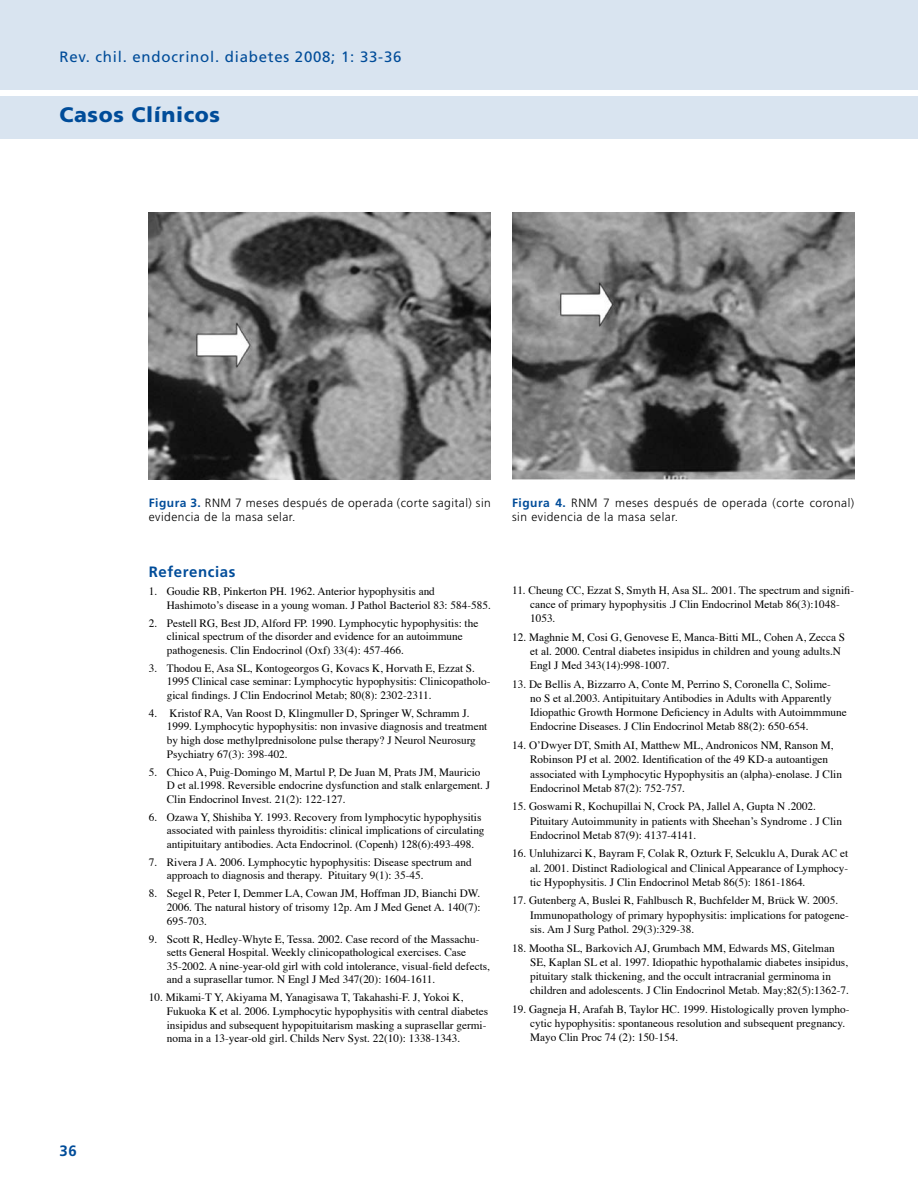
<style>
.page{position:relative;width:918px;height:1188px;background:#fff}
.page>*{position:absolute;margin:0;border:0;box-sizing:border-box;transform-origin:0 0}
.t1{font:900 21px "Frutiger";letter-spacing:.03em;color:#004c99}
.t2{font:15px "Frutiger";letter-spacing:.05em;color:#004c99}
.t3{font:700 15px "Frutiger";letter-spacing:.04em;color:#004c99}
.t4{font:300 12px/14.4px "Frutiger";letter-spacing:.04em;color:#000}
.t5{font:11.25px/13.6px "Times";color:#000}
.s1{font-weight:700;color:#004c99}
</style>
<div class="page">
<div style="left:0;top:96px;width:918px;height:42px;background:#d9e4f0"></div>
<div style="left:0;top:0;width:918px;height:90px;background:#d9e4f0"></div>
<img style="left:149px;top:213px;width:342px;height:267px">
<img style="left:512px;top:213px;width:342px;height:267px">
<h2 class="t2" style="left:60px;top:48px;width:343px">Rev. chil. endocrinol. diabetes 2008; 1: 33-36</h2>
<h1 class="t1" style="left:60px;top:102px;width:162px">Casos Clínicos</h1>
<p class="t4" style="left:149px;top:496px;width:344px"><span class="s1">Figura 3.</span> RNM 7 meses después de operada (corte sagital) sin evidencia de la masa selar.</p>
<p class="t4" style="left:512px;top:496px;width:344px"><span class="s1">Figura 4.</span> RNM 7 meses después de operada (corte coronal) sin evidencia de la masa selar.</p>
<h2 class="t3" style="left:60px;top:1142px;width:19px">36</h2>
<h2 class="t3" style="left:149px;top:563px;width:88px">Referencias</h2>
<p class="t5" style="left:167px;top:583px;width:326px;text-indent:-18px">1. Goudie RB, Pinkerton PH. 1962. Anterior hypophysitis and<br>Hashimoto’s disease in a young woman. J Pathol Bacteriol 83: 584-585.</p>
<p class="t5" style="left:167px;top:615px;width:313px;text-indent:-18px">2. Pestell RG, Best JD, Alford FP. 1990. Lymphocytic hypophysitis: the clinical spectrum of the disorder and evidence for an autoimmune pathogenesis. Clin Endocrinol (Oxf) 33(4): 457-466.</p>
<p class="t5" style="left:167px;top:660px;width:325px;text-indent:-18px">3. Thodou E, Asa SL, Kontogeorgos G, Kovacs K, Horvath E, Ezzat S.<br>1995 Clinical case seminar: Lymphocytic hypophysitis: Clinicopatholo&shy;gical findings. J Clin Endocrinol Metab; 80(8): 2302-2311.</p>
<p class="t5" style="left:167px;top:705px;width:322px;text-indent:-18px">4. Kristof RA, Van Roost D, Klingmuller D, Springer W, Schramm J.<br>1999. Lymphocytic hypophysitis: non invasive diagnosis and treatment by high dose methylprednisolone pulse therapy? J Neurol Neurosurg Psychiatry 67(3): 398-402.</p>
<p class="t5" style="left:167px;top:764px;width:325px;text-indent:-18px">5. Chico A, Puig-Domingo M, Martul P, De Juan M, Prats JM, Mauricio<br>D et al.1998. Reversible endocrine dysfunction and stalk enlargement. J<br>Clin Endocrinol Invest. 21(2): 122-127.</p>
<p class="t5" style="left:167px;top:809px;width:319px;text-indent:-18px">6. Ozawa Y, Shishiba Y. 1993. Recovery from lymphocytic hypophysitis associated with painless thyroiditis: clinical implications of circulating antipituitary antibodies. Acta Endocrinol. (Copenh) 128(6):493-498.</p>
<p class="t5" style="left:167px;top:854px;width:306px;text-indent:-18px">7. Rivera J A. 2006. Lymphocytic hypophysitis: Disease spectrum and approach to diagnosis and therapy. Pituitary 9(1): 35-45.</p>
<p class="t5" style="left:167px;top:886px;width:315px;text-align:justify;text-indent:-18px">8. Segel R, Peter I, Demmer LA, Cowan JM, Hoffman JD, Bianchi DW.<br>2006. The natural history of trisomy 12p. Am J Med Genet A. 140(7):<br>695-703.</p>
<p class="t5" style="left:167px;top:931px;width:325px;text-indent:-18px">9. Scott R, Hedley-Whyte E, Tessa. 2002. Case record of the Massachu&shy;setts General Hospital. Weekly clinicopathological exercises. Case 35-2002. A nine-year-old girl with cold intolerance, visual-field defects, and a suprasellar tumor. N Engl J Med 347(20): 1604-1611.</p>
<p class="t5" style="left:167px;top:990px;width:323px;text-indent:-18px">10. Mikami-T Y, Akiyama M, Yanagisawa T, Takahashi-F. J, Yokoi K, Fukuoka K et al. 2006. Lymphocytic hypophysitis with central diabetes insipidus and subsequent hypopituitarism masking a suprasellar germi&shy;noma in a 13-year-old girl. Childs Nerv Syst. 22(10): 1338-1343.</p>
<p class="t5" style="left:530px;top:582px;width:326px;line-height:14.2px;text-indent:-18px">11. Cheung CC, Ezzat S, Smyth H, Asa SL. 2001. The spectrum and signifi&shy;cance of primary hypophysitis .J Clin Endocrinol Metab 86(3):1048-<br>1053.</p>
<p class="t5" style="left:530px;top:629px;width:317px;line-height:14.2px;text-indent:-18px">12. Maghnie M, Cosi G, Genovese E, Manca-Bitti ML, Cohen A, Zecca S et al. 2000. Central diabetes insipidus in children and young adults.N<br>Engl J Med 343(14):998-1007.</p>
<p class="t5" style="left:530px;top:676px;width:318px;line-height:14.2px;text-indent:-18px">13. De Bellis A, Bizzarro A, Conte M, Perrino S, Coronella C, Solime-<br>no S et al.2003. Antipituitary Antibodies in Adults with Apparently Idiopathic Growth Hormone Deficiency in Adults with Autoimmmune Endocrine Diseases. J Clin Endocrinol Metab 88(2): 650-654.</p>
<p class="t5" style="left:530px;top:737px;width:313px;line-height:14.2px;text-indent:-18px">14. O’Dwyer DT, Smith AI, Matthew ML, Andronicos NM, Ranson M, Robinson PJ et al. 2002. Identification of the 49 KD-a autoantigen associated with Lymphocytic Hypophysitis an (alpha)-enolase. J Clin Endocrinol Metab 87(2): 752-757.</p>
<p class="t5" style="left:530px;top:798px;width:313px;line-height:14.2px;text-indent:-18px">15. Goswami R, Kochupillai N, Crock PA, Jallel A, Gupta N .2002.<br>Pituitary Autoimmunity in patients with Sheehan’s Syndrome . J Clin<br>Endocrinol Metab 87(9): 4137-4141.</p>
<p class="t5" style="left:530px;top:846px;width:320px;line-height:14.2px;text-align:justify;text-indent:-18px">16. Unluhizarci K, Bayram F, Colak R, Ozturk F, Selcuklu A, Durak AC et al. 2001. Distinct Radiological and Clinical Appearance of Lymphocy&shy;tic Hypophysitis. J Clin Endocrinol Metab 86(5): 1861-1864.</p>
<p class="t5" style="left:530px;top:893px;width:320px;line-height:14.2px;text-indent:-18px">17. Gutenberg A, Buslei R, Fahlbusch R, Buchfelder M, Brück W. 2005.<br>Immunopathology of primary hypophysitis: implications for patogene&shy;sis. Am J Surg Pathol. 29(3):329-38.</p>
<p class="t5" style="left:530px;top:940px;width:320px;line-height:14.2px;text-indent:-18px">18. Mootha SL, Barkovich AJ, Grumbach MM, Edwards MS, Gitelman SE, Kaplan SL et al. 1997. Idiopathic hypothalamic diabetes insipidus, pituitary stalk thickening, and the occult intracranial germinoma in children and adolescents. J Clin Endocrinol Metab. May;82(5):1362-7.</p>
<p class="t5" style="left:530px;top:1001px;width:321px;line-height:14.2px;text-indent:-18px">19. Gagneja H, Arafah B, Taylor HC. 1999. Histologically proven lympho&shy;cytic hypophysitis: spontaneous resolution and subsequent pregnancy.<br>Mayo Clin Proc 74 (2): 150-154.</p>
</div>
